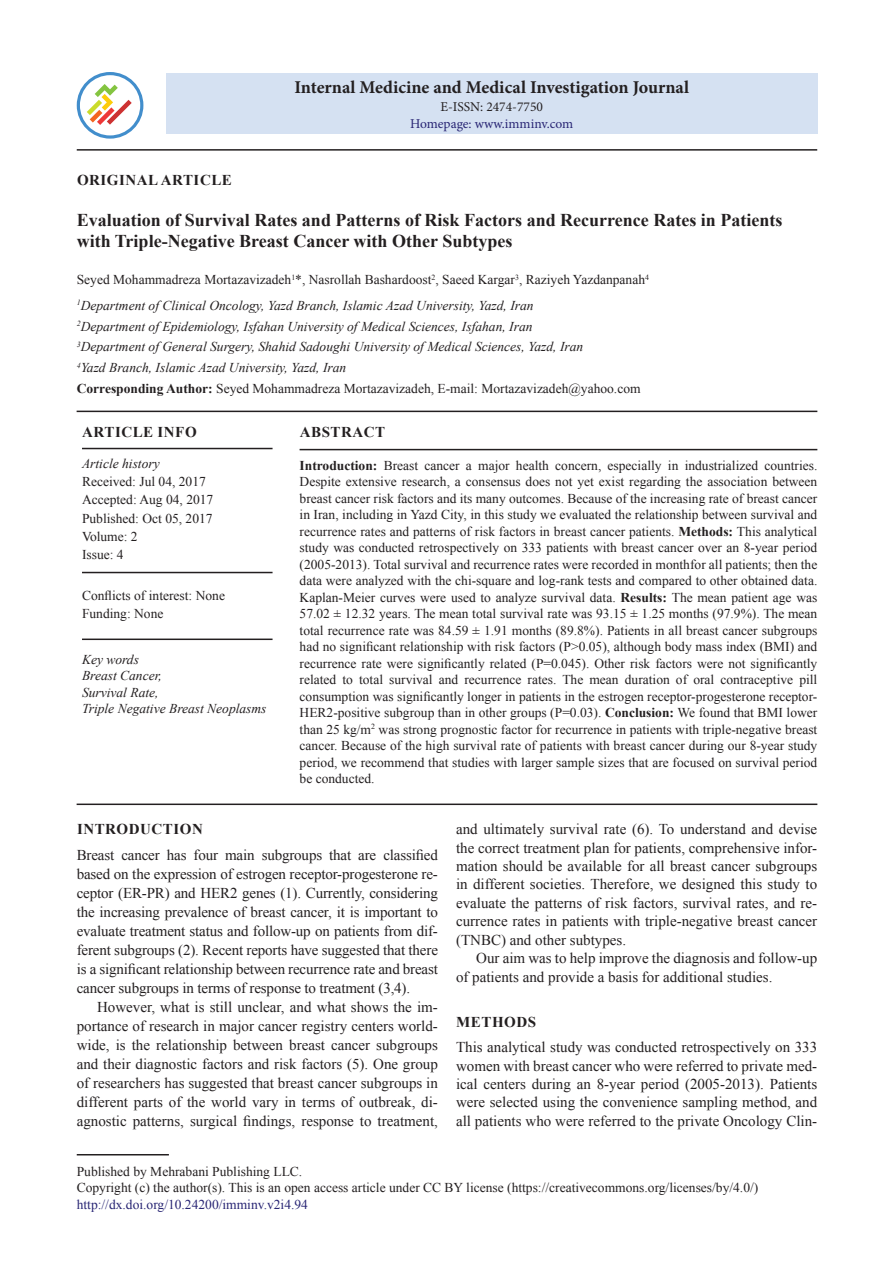
<style>
.page{position:relative;width:894px;height:1263px;background:#fff}
.page>*{position:absolute;margin:0;border:0;box-sizing:border-box;transform-origin:0 0}
.AT{font:700 18px/21px "Times New Roman";color:#231f20}
.J_Name{font:700 18px "Minion Pro";color:#231f20}
.TX{font:15px/18.5px "Times New Roman";color:#231f20;text-align:justify}
.TXFL{font:15px/19px "Times New Roman";letter-spacing:-.005em;color:#231f20;text-align:justify}
.AH{font:700 15px "Times New Roman";letter-spacing:.035em;color:#231f20}
.ART_INFO{font:700 15px "Times New Roman";letter-spacing:.035em;color:#231f20}
.ABSH{font:700 15px "Times New Roman";letter-spacing:.035em;color:#231f20}
.ABS{font:13.5px/16.5px "Times New Roman";color:#231f20;text-align:justify}
.AFF{font:italic 13.5px "Times New Roman";color:#231f20}
.PUB_Details{font:13.5px/16.5px "Times New Roman";color:#231f20}
.AU{font:13.5px "Times New Roman";color:#231f20}
.HIS{font:13.5px/18px "Times New Roman";color:#231f20}
.ADD{font:13.5px "Times New Roman";color:#231f20}
.KWD{font:italic 13.5px/16.5px "Times New Roman";color:#231f20}
.HIS_1{font:13.5px/18px "Times New Roman";color:#231f20}
.ISSN_Web{font:13.5px "Minion Pro";color:#282574}
.ISSN_Num{font:13.5px "Minion Pro";color:#231f20}
.s1{font-weight:700}
.s2{font-style:italic}
.s3{color:#282574}
</style>
<div class="page">
<hr style="left:77px;top:149px;width:739px;height:2px;background:#231f20">
<div style="left:166px;top:74px;width:650px;height:60px;background:#d5e1f2"></div>
<svg style="left:77px;top:72px;width:66px;height:67px"></svg>
<hr style="left:77px;top:410px;width:740px;height:2px;background:#231f20">
<hr style="left:299px;top:449px;width:518px;height:1px;background:#231f20">
<hr style="left:77px;top:803px;width:740px;height:2px;background:#231f20">
<hr style="left:77px;top:1154px;width:92px;height:1px;background:#231f20">
<hr style="left:82px;top:448px;width:190px;height:1px;background:#231f20">
<hr style="left:82px;top:572px;width:190px;height:1px;background:#231f20">
<hr style="left:82px;top:638px;width:190px;height:2px;background:#231f20">
<p class="J_Name" style="left:294px;top:74px;width:396px">Internal Medicine and Medical Investigation Journal</p>
<p class="ISSN_Num" style="left:440px;top:98px;width:104px">E-ISSN: 2474-7750</p>
<p class="ISSN_Web" style="left:410px;top:115px;width:164px">Homepage: www.imminv.com</p>
<p class="AH" style="left:77px;top:169px;width:156px">ORIGINAL ARTICLE</p>
<p class="AT" style="left:77px;top:209px;width:707px">Evaluation of Survival Rates and Patterns of Risk Factors and Recurrence Rates in Patients with Triple-Negative Breast Cancer with Other Subtypes</p>
<p class="AU" style="left:77px;top:270px;width:573px">Seyed Mohammadreza Mortazavizadeh<sup>1</sup>*, Nasrollah Bashardoost<sup>2</sup>, Saeed Kargar<sup>3</sup>, Raziyeh Yazdanpanah<sup>4</sup></p>
<p class="AFF" style="left:77px;top:296px;width:458px"><sup>1</sup>Department of Clinical Oncology, Yazd Branch, Islamic Azad University, Yazd, Iran</p>
<p class="AFF" style="left:77px;top:317px;width:457px"><sup>2</sup>Department of Epidemiology, Isfahan University of Medical Sciences, Isfahan, Iran</p>
<p class="AFF" style="left:77px;top:337px;width:508px"><sup>3</sup>Department of General Surgery, Shahid Sadoughi University of Medical Sciences, Yazd, Iran</p>
<p class="AFF" style="left:77px;top:358px;width:271px"><sup>4</sup>Yazd Branch, Islamic Azad University, Yazd, Iran</p>
<p class="ADD" style="left:77px;top:379px;width:565px"><span class="s1">Corresponding Author:</span> Seyed Mohammadreza Mortazavizadeh, E-mail: Mortazavizadeh@yahoo.com</p>
<p class="ART_INFO" style="left:82px;top:421px;width:116px">ARTICLE INFO</p>
<p class="HIS" style="left:82px;top:454px;width:133px"><span class="s2">Article history<br></span>Received: Jul 04, 2017<br>Accepted: Aug 04, 2017<br>Published: Oct 05, 2017<br>Volume: 2<br>Issue: 4</p>
<p class="HIS_1" style="left:82px;top:586px;width:144px">Conflicts of interest: None<br>Funding: None</p>
<p class="KWD" style="left:82px;top:651px;width:186px">Key words<br>Breast Cancer,<br>Survival Rate,<br>Triple Negative Breast Neoplasms</p>
<p class="ABSH" style="left:300px;top:421px;width:87px">ABSTRACT</p>
<p class="ABS" style="left:299px;top:456px;width:519px"><span class="s1">Introduction:</span> Breast cancer a major health concern, especially in industrialized countries.<br>Despite extensive research, a consensus does not yet exist regarding the association between breast cancer risk factors and its many outcomes. Because of the increasing rate of breast cancer in Iran, including in Yazd City, in this study we evaluated the relationship between survival and recurrence rates and patterns of risk factors in breast cancer patients. <span class="s1">Methods:</span> This analytical study was conducted retrospectively on 333 patients with breast cancer over an 8-year period (2005-2013). Total survival and recurrence rates were recorded in monthfor all patients; then the data were analyzed with the chi-square and log-rank tests and compared to other obtained data.<br>Kaplan-Meier curves were used to analyze survival data. <span class="s1">Results:</span> The mean patient age was 57.02 ± 12.32 years. The mean total survival rate was 93.15 ± 1.25 months (97.9%). The mean total recurrence rate was 84.59 ± 1.91 months (89.8%). Patients in all breast cancer subgroups had no significant relationship with risk factors (P&gt;0.05), although body mass index (BMI) and recurrence rate were significantly related (P=0.045). Other risk factors were not significantly related to total survival and recurrence rates. The mean duration of oral contraceptive pill consumption was significantly longer in patients in the estrogen receptor-progesterone receptor-HER2-positive subgroup than in other groups (P=0.03). <span class="s1">Conclusion:</span> We found that BMI lower than 25 kg/m<sup>2</sup> was strong prognostic factor for recurrence in patients with triple-negative breast cancer. Because of the high survival rate of patients with breast cancer during our 8-year study period, we recommend that studies with larger sample sizes that are focused on survival period be conducted.</p>
<p class="TX" style="left:456px;top:819px;width:362px">and ultimately survival rate (6). To understand and devise the correct treatment plan for patients, comprehensive infor&shy;mation should be available for all breast cancer subgroups in different societies. Therefore, we designed this study to evaluate the patterns of risk factors, survival rates, and re&shy;currence rates in patients with triple-negative breast cancer (TNBC) and other subtypes.</p>
<p class="TX" style="left:456px;top:948px;width:362px;text-indent:20px">Our aim was to help improve the diagnosis and follow-up of patients and provide a basis for additional studies.</p>
<h1 class="AH" style="left:456px;top:1011px;width:81px">METHODS</h1>
<p class="TXFL" style="left:456px;top:1037px;width:362px;line-height:18.5px">This analytical study was conducted retrospectively on 333 women with breast cancer who were referred to private med&shy;ical centers during an 8-year period (2005-2013). Patients were selected using the convenience sampling method, and all patients who were referred to the private Oncology Clin-</p>
<h1 class="AH" style="left:77px;top:818px;width:127px">INTRODUCTION</h1>
<p class="TXFL" style="left:77px;top:844px;width:362px">Breast cancer has four main subgroups that are classified based on the expression of estrogen receptor-progesterone re&shy;ceptor (ER-PR) and HER2 genes (1). Currently, considering the increasing prevalence of breast cancer, it is important to evaluate treatment status and follow-up on patients from dif&shy;ferent subgroups (2). Recent reports have suggested that there is a significant relationship between recurrence rate and breast cancer subgroups in terms of response to treatment (3,4).</p>
<p class="TX" style="left:77px;top:996px;width:362px;line-height:19px;text-indent:20px">However, what is still unclear, and what shows the im&shy;portance of research in major cancer registry centers world&shy;wide, is the relationship between breast cancer subgroups and their diagnostic factors and risk factors (5). One group of researchers has suggested that breast cancer subgroups in different parts of the world vary in terms of outbreak, di&shy;agnostic patterns, surgical findings, response to treatment,</p>
<p class="PUB_Details" style="left:77px;top:1162px;width:682px">Published by Mehrabani Publishing LLC.<br>Copyright (c) the author(s). This is an open access article under CC BY license (https://creativecommons.org/licenses/by/4.0/) <span class="s3">http://dx.doi.org/10.24200/imminv.v2i4.94</span></p>
</div>
